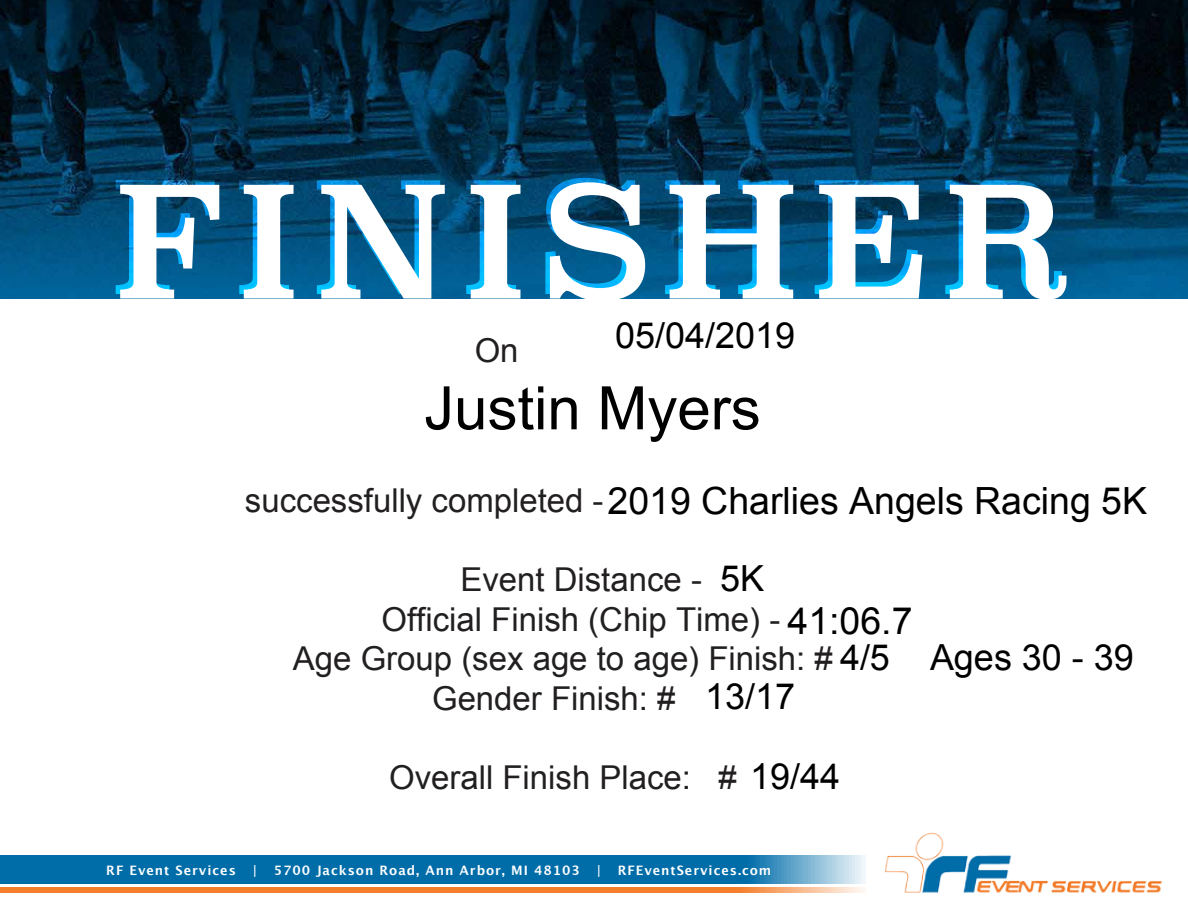
<style>
.page{position:relative;width:1188px;height:918px;background:#fff}
.page>*{position:absolute;margin:0;border:0;box-sizing:border-box;transform-origin:0 0}
.t1{font:153px "Superclarendon";letter-spacing:.1em;color:#fff}
.t2{font:60px "Arial";color:#000}
.t3{font:37.5px "Arial";color:#000}
.t4{font:36px "Arial";color:#000}
.t5{font:32.85px "Arial";color:#221f20}
.t6{font:700 13.05px "Lucida Grande";letter-spacing:.075em;color:#fff}
.s1{font-size:36px;color:#000}
</style>
<div class="page">
<img style="left:0;top:0;width:1188px;height:298px">
<img style="left:884px;top:832px;width:278px;height:61px">
<svg style="left:0;top:856px;width:865px;height:27px;background:#1076ae"></svg>
<svg style="left:0;top:887px;width:865px;height:5px;background:#f48739"></svg>
<h1 class="t1" style="left:110px;top:135px;width:957px">FINISHER</h1>
<p class="t5" style="left:475px;top:328px;width:45px">On</p>
<p class="t4" style="left:615px;top:315px;width:182px">05/04/2019</p>
<h2 class="t2" style="left:424px;top:375px;width:338px">Justin Myers</h2>
<p class="t3" style="left:608px;top:480px;width:541px">2019 Charlies Angels Racing 5K</p>
<p class="t5" style="left:245px;top:479px;width:360px">successfully completed -</p>
<p class="t4" style="left:720px;top:558px;width:45px">5K</p>
<p class="t5" style="left:460px;top:558px;width:243px">Event Distance -</p>
<p class="t5" style="left:382px;top:598px;width:400px">Official Finish (Chip Time) -</p>
<p class="t5" style="left:293px;top:637px;width:599px">Age Group (sex age to age) Finish: # <span class="s1">4/5</span></p>
<p class="t5" style="left:432px;top:677px;width:245px">Gender Finish: #</p>
<p class="t3" style="left:788px;top:600px;width:127px">41:06.7</p>
<p class="t4" style="left:705px;top:677px;width:92px">13/17</p>
<p class="t4" style="left:930px;top:638px;width:205px">Ages 30 - 39</p>
<p class="t5" style="left:389px;top:756px;width:452px">Overall Finish Place: # <span class="s1">19/44</span></p>
<p class="t6" style="left:106px;top:860px;width:131px">RF Event Services</p>
<p class="t6" style="left:252px;top:860px;width:6px">|</p>
<p class="t6" style="left:274px;top:860px;width:308px">5700 Jackson Road, Ann Arbor, MI 48103</p>
<p class="t6" style="left:596px;top:860px;width:6px">|</p>
<p class="t6" style="left:618px;top:860px;width:155px">RFEventServices.com</p>
</div>
